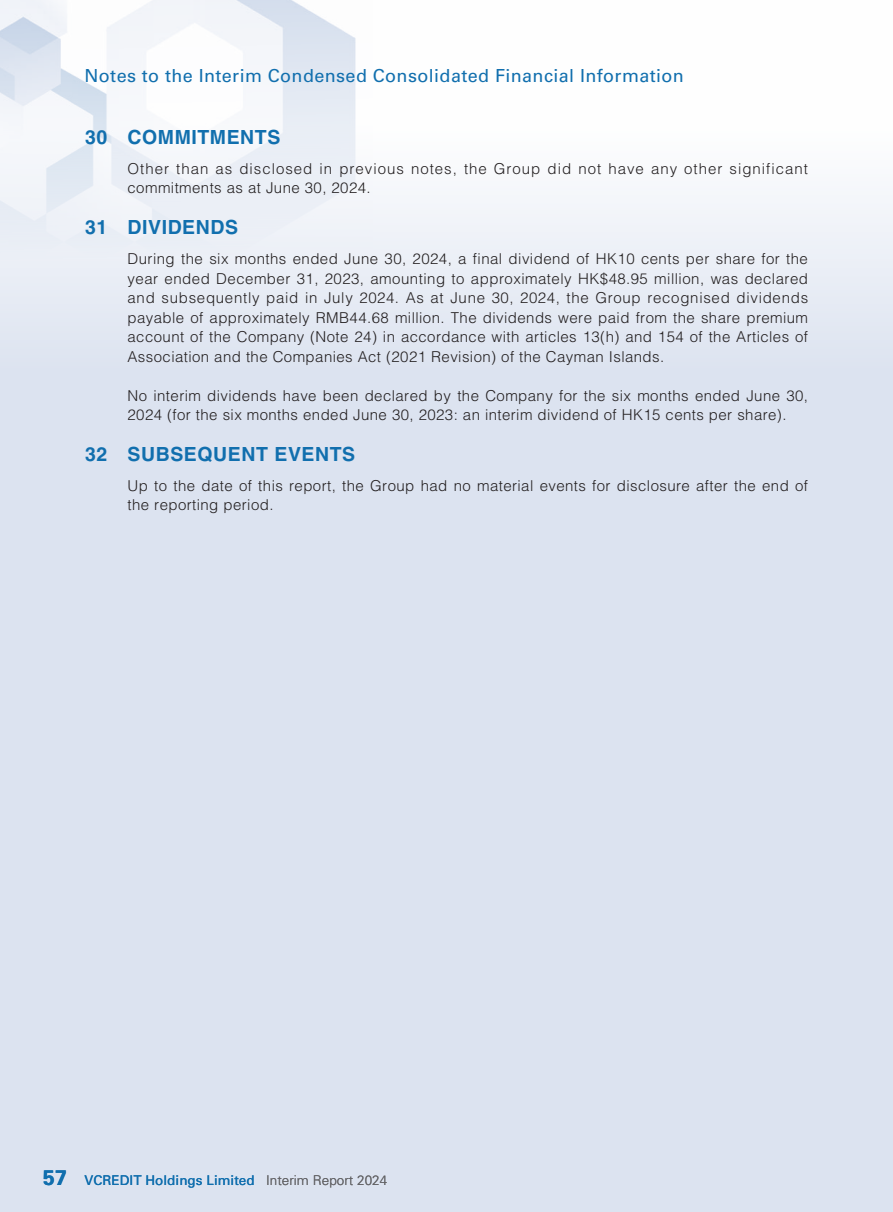
<style>
.page{position:relative;width:893px;height:1212px;background:#fff}
.page>*{position:absolute;margin:0;border:0;box-sizing:border-box;transform-origin:0 0}
.t1{font:700 21px "Univers LT Std";color:#116fae}
.t2{font:700 19.5px "Helvetica LT Std";letter-spacing:.03em;color:#116fae}
.t3{font:18px "Univers LT Std";letter-spacing:.02em;color:#116fae}
.t4{font:300 15px/19.5px "Helvetica LT Std";letter-spacing:.03em;color:#231f20}
.t5{font:300 15px/19.5px "Helvetica LT Std";letter-spacing:.065em;color:#231f20}
.t6{font:13.5px "Univers LT Std";color:#116fae}
.t7{font:300 13.5px "Univers LT Std";color:#636366}
</style>
<div class="page">
<div style="left:0;top:0;width:892px;height:1212px;background:linear-gradient(to bottom,#f3f5fa,#d3dcec)"></div>
<img style="left:0;top:0;width:372px;height:289px">
<p class="t3" style="left:85px;top:65px;width:601px">Notes to the Interim Condensed Consolidated Financial Information</p>
<h2 class="t2" style="left:85px;top:125px;width:197px">30 COMMITMENTS</h2>
<p class="t5" style="left:128px;top:159px;width:682px">Other than as disclosed in previous notes, the Group did not have any other significant commitments as at June 30, 2024.</p>
<h2 class="t2" style="left:85px;top:215px;width:155px">31 DIVIDENDS</h2>
<p class="t4" style="left:128px;top:249px;width:682px;text-align:justify">During the six months ended June 30, 2024, a final dividend of HK10 cents per share for the year ended December 31, 2023, amounting to approximately HK$48.95 million, was declared and subsequently paid in July 2024. As at June 30, 2024, the Group recognised dividends payable of approximately RMB44.68 million. The dividends were paid from the share premium account of the Company (Note 24) in accordance with articles 13(h) and 154 of the Articles of Association and the Companies Act (2021 Revision) of the Cayman Islands.</p>
<p class="t4" style="left:128px;top:385px;width:682px">No interim dividends have been declared by the Company for the six months ended June 30,<br>2024 (for the six months ended June 30, 2023: an interim dividend of HK15 cents per share).</p>
<h2 class="t2" style="left:85px;top:442px;width:272px">32 SUBSEQUENT EVENTS</h2>
<p class="t4" style="left:128px;top:475px;width:682px">Up to the date of this report, the Group had no material events for disclosure after the end of the reporting period.</p>
<h1 class="t1" style="left:43px;top:1165px;width:25px">57</h1>
<p class="t6" style="left:85px;top:1172px;width:172px">VCREDIT Holdings Limited</p>
<p class="t7" style="left:266px;top:1172px;width:123px">Interim Report 2024</p>
</div>
